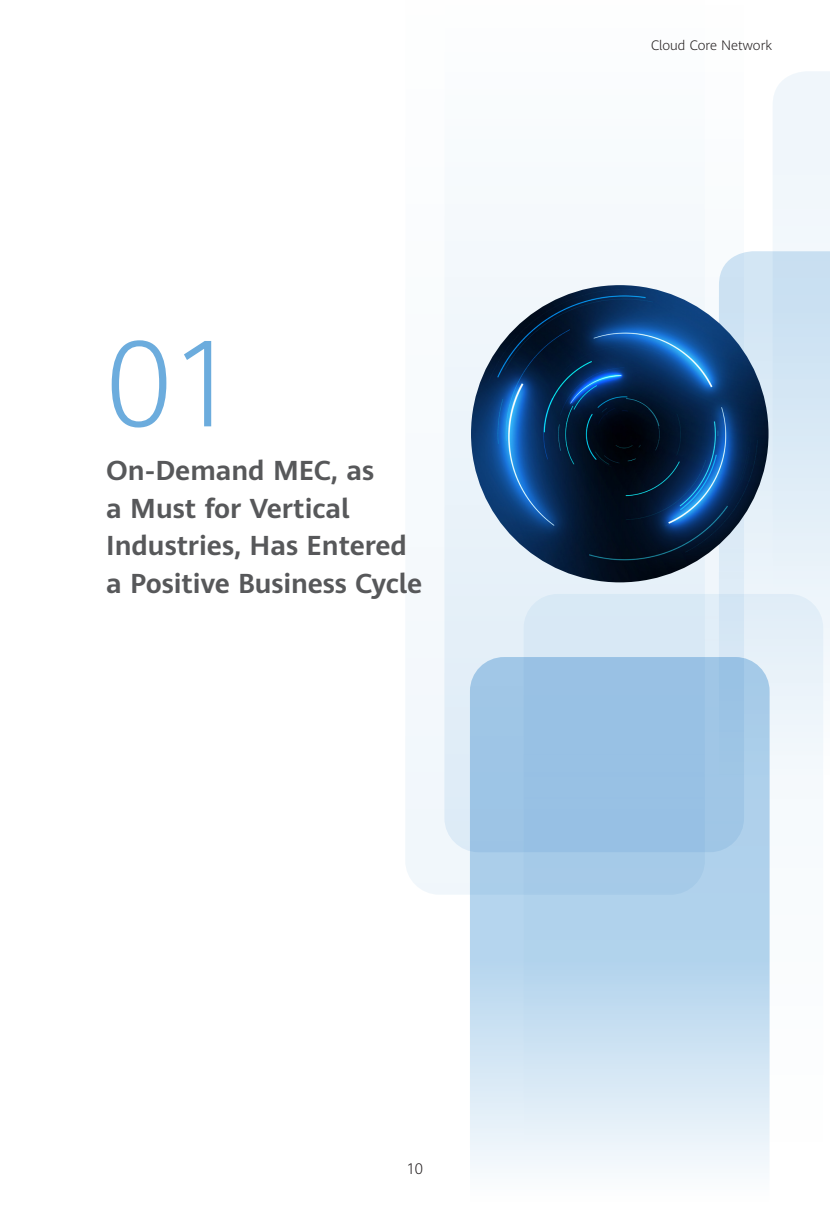
<style>
.page{position:relative;width:830px;height:1212px;background:#fff}
.page>*{position:absolute;margin:0;border:0;box-sizing:border-box;transform-origin:0 0}
.t1{font:300 120px "Huawei Sans";color:#6cacdd}
.趋势标题{font:700 27px/37.5px "Huawei Sans";color:#57585a}
.t2{font:300 15px "Huawei Sans";color:#231f20}
.t3{font:300 13.5px "Huawei Sans";color:#231f20}
</style>
<div class="page">
<div style="left:405px;top:621px;width:64px;height:274px;background:#f2f8fc"></div>
<svg style="left:444px;top:230px;width:274px;height:622px;fill:#eef5fb"></svg>
<svg style="left:523px;top:594px;width:247px;height:552px;background:#d8e8f5"></svg>
<div style="left:773px;top:71px;width:56px;height:180px;background:#f0f6fb"></div>
<svg style="left:469px;top:657px;width:300px;height:512px;background:#b7d4ec"></svg>
<svg style="left:718px;top:251px;width:111px;height:568px;background:#d6e6f4"></svg>
<img style="left:471px;top:285px;width:297px;height:297px;border-radius:149px">
<p class="t1" style="left:106px;top:300px;width:133px">01</p>
<p class="趋势标题" style="left:106px;top:451px;width:317px">On-Demand MEC, as<br>a Must for Vertical<br>Industries, Has Entered a Positive Business Cycle</p>
<p class="t2" style="left:406px;top:1158px;width:18px">10</p>
<p class="t3" style="left:650px;top:36px;width:122px">Cloud Core Network</p>
</div>
